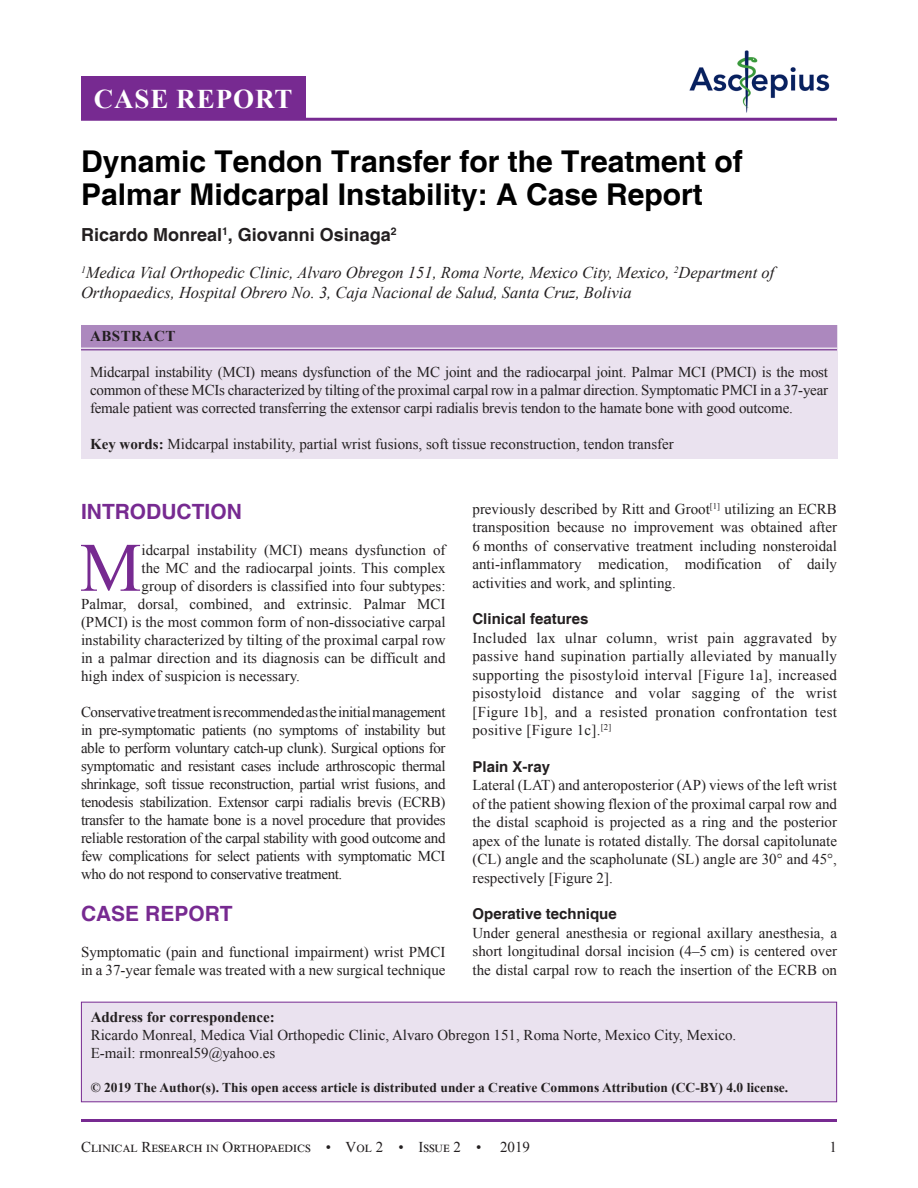
<style>
.page{position:relative;width:918px;height:1188px;background:#fff}
.page>*{position:absolute;margin:0;border:0;box-sizing:border-box;transform-origin:0 0}
.DROP_CAP_TX{font:69.3px "Times New Roman";color:#772a91}
.AT{font:700 30px/33px "Helvetica";color:#000}
.AH{font:700 27px "Times New Roman";letter-spacing:.035em;color:#fff}
.t1{font:700 21px "Helvetica";color:#772a91}
.AU{font:700 18px "Helvetica";color:#231f20}
.AFF{font:italic 16.5px/19.5px "Times New Roman";color:#231f20}
.TX{font:15px/18.5px "Times New Roman";color:#231f20;text-align:justify}
.DROP_CAP_TX-2{font:15px "Times New Roman";color:#231f20}
.ABS{font:15px/18px "Times New Roman";letter-spacing:-.015em;color:#231f20;text-align:justify}
.ADD{font:15px/18px "Times New Roman";color:#231f20}
.KWD{font:15px "Times New Roman";color:#231f20}
.t2{font:700 15px "Helvetica";color:#231f20}
.ABSH{font:700 15px "Times New Roman";letter-spacing:.035em;color:#231f20}
.CR{font:700 13.5px "Times New Roman";color:#231f20}
.s1{font-weight:700}
</style>
<div class="page">
<hr style="left:81px;top:1119px;width:756px;height:3px;background:#772a91">
<img style="left:689px;top:50px;width:141px;height:63px">
<hr style="left:81px;top:118px;width:756px;height:3px;background:#772a91">
<div style="left:81px;top:325px;width:756px;height:133px;background:#eae2ef"></div>
<div style="left:81px;top:325px;width:756px;height:22px;background:#ac88be"></div>
<hr style="left:81px;top:349px;width:756px;height:1px;background:#8a52a0">
<div style="left:81px;top:76px;width:224px;height:44px;background:#772a91"></div>
<div style="left:81px;top:1002px;width:756px;height:100px;background:#eae2ef"></div>
<div style="left:81px;top:1002px;width:756px;height:100px;border:1px solid #772a91"></div>
<p class="AH" style="left:94px;top:79px;width:200px">CASE REPORT</p>
<p class="AT" style="left:81px;top:146px;width:663px">Dynamic Tendon Transfer for the Treatment of<br>Palmar Midcarpal Instability: A Case Report</p>
<p class="AU" style="left:81px;top:224px;width:317px">Ricardo Monreal<sup>1</sup>, Giovanni Osinaga<sup>2</sup></p>
<p class="AFF" style="left:81px;top:263px;width:695px"><sup>1</sup>Medica Vial Orthopedic Clinic, Alvaro Obregon 151, Roma Norte, Mexico City, Mexico, <sup>2</sup>Department of<br>Orthopaedics, Hospital Obrero No. 3, Caja Nacional de Salud, Santa Cruz, Bolivia</p>
<p class="ABSH" style="left:90px;top:326px;width:87px">ABSTRACT</p>
<p class="ABS" style="left:90px;top:363px;width:740px">Midcarpal instability (MCI) means dysfunction of the MC joint and the radiocarpal joint. Palmar MCI (PMCI) is the most common of these MCIs characterized by tilting of the proximal carpal row in a palmar direction. Symptomatic PMCI in a 37-year female patient was corrected transferring the extensor carpi radialis brevis tendon to the hamate bone with good outcome.</p>
<p class="KWD" style="left:90px;top:434px;width:585px"><span class="s1">Key words:</span> Midcarpal instability, partial wrist fusions, soft tissue reconstruction, tendon transfer</p>
<h1 class="t1" style="left:81px;top:499px;width:162px">INTRODUCTION</h1>
<p class="DROP_CAP_TX" style="left:80px;top:519px;width:63px">M</p>
<p class="DROP_CAP_TX-2" style="left:142px;top:539px;width:305px">idcarpal instability (MCI) means dysfunction of</p>
<p class="DROP_CAP_TX-2" style="left:142px;top:557px;width:305px">the MC and the radiocarpal joints. This complex</p>
<p class="DROP_CAP_TX-2" style="left:142px;top:575px;width:305px">group of disorders is classified into four subtypes:</p>
<p class="DROP_CAP_TX-2" style="left:81px;top:593px;width:366px">Palmar, dorsal, combined, and extrinsic. Palmar MCI</p>
<p class="DROP_CAP_TX-2" style="left:81px;top:611px;width:366px">(PMCI) is the most common form of non-dissociative carpal</p>
<p class="DROP_CAP_TX-2" style="left:81px;top:629px;width:366px">instability characterized by tilting of the proximal carpal row</p>
<p class="DROP_CAP_TX-2" style="left:81px;top:647px;width:366px">in a palmar direction and its diagnosis can be difficult and</p>
<p class="DROP_CAP_TX-2" style="left:81px;top:665px;width:220px">high index of suspicion is necessary.</p>
<p class="TX" style="left:81px;top:702px;width:366px;line-height:18px">Conservative treatment is recommended as the initial management in pre-symptomatic patients (no symptoms of instability but able to perform voluntary catch-up clunk). Surgical options for symptomatic and resistant cases include arthroscopic thermal shrinkage, soft tissue reconstruction, partial wrist fusions, and tenodesis stabilization. Extensor carpi radialis brevis (ECRB) transfer to the hamate bone is a novel procedure that provides reliable restoration of the carpal stability with good outcome and few complications for select patients with symptomatic MCI who do not respond to conservative treatment.</p>
<h1 class="t1" style="left:81px;top:901px;width:153px">CASE REPORT</h1>
<p class="TX" style="left:81px;top:942px;width:366px;line-height:18px">Symptomatic (pain and functional impairment) wrist PMCI in a 37-year female was treated with a new surgical technique</p>
<p class="TX" style="left:472px;top:499px;width:366px">previously described by Ritt and Groot<sup>[1]</sup> utilizing an ECRB transposition because no improvement was obtained after 6 months of conservative treatment including nonsteroidal anti-inflammatory medication, modification of daily activities and work, and splinting.</p>
<h2 class="t2" style="left:472px;top:610px;width:117px">Clinical features</h2>
<p class="TX" style="left:472px;top:628px;width:366px">Included lax ulnar column, wrist pain aggravated by passive hand supination partially alleviated by manually supporting the pisostyloid interval [Figure 1a], increased pisostyloid distance and volar sagging of the wrist [Figure 1b], and a resisted pronation confrontation test positive [Figure 1c].<sup>[2]</sup></p>
<h2 class="t2" style="left:472px;top:757px;width:79px">Plain X-ray</h2>
<p class="TX" style="left:472px;top:776px;width:366px">Lateral (LAT) and anteroposterior (AP) views of the left wrist of the patient showing flexion of the proximal carpal row and the distal scaphoid is projected as a ring and the posterior apex of the lunate is rotated distally. The dorsal capitolunate (CL) angle and the scapholunate (SL) angle are 30° and 45°, respectively [Figure 2].</p>
<h2 class="t2" style="left:472px;top:905px;width:146px">Operative technique</h2>
<p class="TX" style="left:472px;top:923px;width:366px">Under general anesthesia or regional axillary anesthesia, a short longitudinal dorsal incision (4–5 cm) is centered over the distal carpal row to reach the insertion of the ECRB on</p>
<p class="ADD" style="left:91px;top:1007px;width:647px"><span class="s1">Address for correspondence:<br></span>Ricardo Monreal, Medica Vial Orthopedic Clinic, Alvaro Obregon 151, Roma Norte, Mexico City, Mexico.<br>E-mail: rmonreal59@yahoo.es</p>
<p class="CR" style="left:91px;top:1078px;width:699px">© 2019 The Author(s). This open access article is distributed under a Creative Commons Attribution (CC-BY) 4.0 license.</p>
<p class="TX" style="left:81px;top:1137px;width:402px">Clinical Research in Orthopaedics • Vol 2 • Issue 2 •</p>
<p class="TX" style="left:500px;top:1137px;width:31px">2019</p>
<p class="TX" style="left:830px;top:1137px;width:9px">1</p>
</div>
